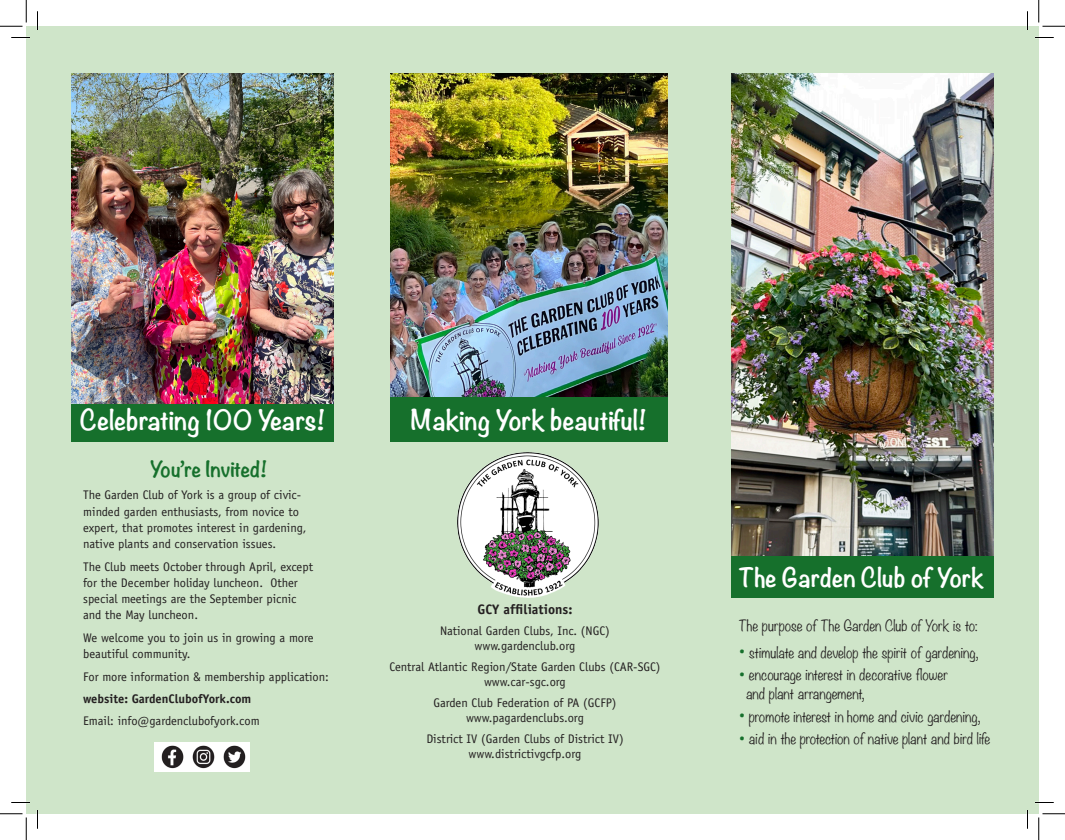
<style>
.page{position:relative;width:1065px;height:840px;background:#fff}
.page>*{position:absolute;margin:0;border:0;box-sizing:border-box;transform-origin:0 0}
.t1{font:700 25px "Noteworthy";color:#fff}
.t2{font:700 23.75px "Noteworthy";color:#fff}
.t3{font:700 20px "Noteworthy";letter-spacing:-.02em;color:#16702c}
.t4{font:300 13.75px/18.8px "Noteworthy";color:#231f20}
.t5{font:700 13.75px "Officina Sans";color:#231f20}
.t6{font:12.5px/16.2px "Officina Sans";color:#231f20}
.t7{font:700 12.5px "Officina Sans";color:#231f20}
.s1{font-size:22.5px;color:#16702c}
</style>
<div class="page">
<div style="left:26px;top:26px;width:1013px;height:788px;background:#cfe5c9"></div>
<img style="left:457px;top:452px;width:142px;height:146px">
<div style="left:71px;top:398px;width:263px;height:44px;background:#16702c"></div>
<img style="left:155px;top:742px;width:95px;height:30px">
<img style="left:731px;top:73px;width:263px;height:483px">
<div style="left:731px;top:556px;width:263px;height:41px;background:#16702c"></div>
<img style="left:390px;top:73px;width:277px;height:324px">
<div style="left:390px;top:397px;width:278px;height:45px;background:#16702c"></div>
<img style="left:71px;top:73px;width:263px;height:330px">
<svg style="left:11px;top:37px;width:19px;height:1px"></svg>
<svg style="left:1035px;top:37px;width:19px;height:1px"></svg>
<svg style="left:11px;top:802px;width:19px;height:1px"></svg>
<svg style="left:1035px;top:802px;width:19px;height:1px"></svg>
<svg style="left:37px;top:11px;width:1px;height:19px"></svg>
<svg style="left:37px;top:810px;width:1px;height:19px"></svg>
<svg style="left:1027px;top:11px;width:1px;height:19px"></svg>
<svg style="left:1027px;top:810px;width:1px;height:19px"></svg>
<svg style="left:0;top:0;width:27px;height:27px"></svg>
<svg style="left:0;top:814px;width:27px;height:26px"></svg>
<svg style="left:1039px;top:0;width:26px;height:27px"></svg>
<svg style="left:1039px;top:814px;width:26px;height:26px"></svg>
<p class="t1" style="left:80px;top:398px;width:247px">Celebrating 100 Years!</p>
<p class="t3" style="left:150px;top:451px;width:119px">You’re Invited!</p>
<p class="t6" style="left:83px;top:487px;width:225px">The Garden Club of York is a group of civic&shy;minded garden enthusiasts, from novice to expert, that promotes interest in gardening, native plants and conservation issues.</p>
<p class="t6" style="left:83px;top:558px;width:231px">The Club meets October through April, except for the December holiday luncheon. Other special meetings are the September picnic and the May luncheon.</p>
<p class="t6" style="left:83px;top:630px;width:232px">We welcome you to join us in growing a more beautiful community.</p>
<p class="t6" style="left:83px;top:668px;width:247px">For more information &amp; membership application:</p>
<p class="t7" style="left:83px;top:691px;width:170px">website: GardenClubofYork.com</p>
<p class="t6" style="left:83px;top:713px;width:178px">Email: info@gardenclubofyork.com</p>
<p class="t1" style="left:411px;top:398px;width:237px">Making York beautiful!</p>
<p class="t5" style="left:478px;top:601px;width:96px">GCY affiliations:</p>
<p class="t6" style="left:440px;top:622px;width:171px">National Garden Clubs, Inc. (NGC)</p>
<p class="t6" style="left:475px;top:637px;width:102px">www.gardenclub.org</p>
<p class="t6" style="left:389px;top:658px;width:273px">Central Atlantic Region/State Garden Clubs (CAR-SGC)</p>
<p class="t6" style="left:484px;top:673px;width:83px">www.car-sgc.org</p>
<p class="t6" style="left:433px;top:695px;width:185px">Garden Club Federation of PA (GCFP)</p>
<p class="t6" style="left:466px;top:710px;width:119px">www.pagardenclubs.org</p>
<p class="t6" style="left:426px;top:731px;width:199px">District IV (Garden Clubs of District IV)</p>
<p class="t6" style="left:469px;top:746px;width:114px">www.districtivgcfp.org</p>
<p class="t2" style="left:739px;top:557px;width:246px">The Garden Club of York</p>
<p class="t4" style="left:739px;top:616px;width:240px">The purpose of The Garden Club of York is to:</p>
<p class="t4" style="left:739px;top:643px;width:241px"><span class="s1">•</span> stimulate and develop the spirit of gardening,</p>
<p class="t4" style="left:746px;top:665px;width:203px;text-indent:-7px"><span class="s1">•</span> encourage interest in decorative flower and plant arrangement,</p>
<p class="t4" style="left:739px;top:706px;width:243px"><span class="s1">•</span> promote interest in home and civic gardening,</p>
<p class="t4" style="left:739px;top:729px;width:253px"><span class="s1">•</span> aid in the protection of native plant and bird life</p>
</div>
